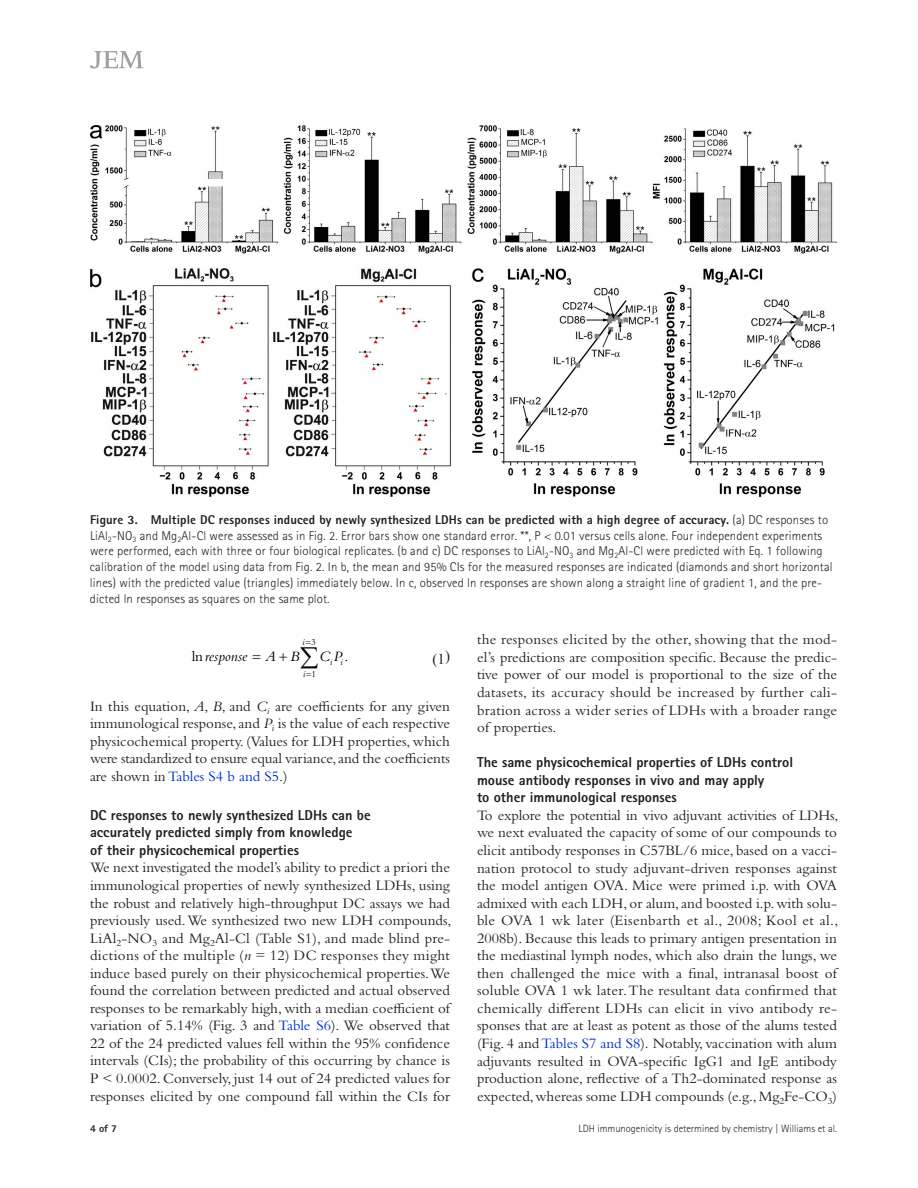
<style>
.page{position:relative;width:918px;height:1188px;background:#fff}
.page>*{position:absolute;margin:0;border:0;box-sizing:border-box;transform-origin:0 0}
.t1{font:15px/17.5px "Bembo Std";color:#231f20;text-align:justify}
.t2{font:italic 15px "Bembo Std";letter-spacing:-.005em;color:#000}
.t3{font:15px "Times New Roman";color:#231f20}
.t4{font:800 14.4px/17.5px "Rotis Sans Serif Std";color:#231f20}
.t5{font:300 12.75px/15.8px "Rotis Sans Serif Std";letter-spacing:.01em;color:#231f20}
.t6{font:300 10.5px "Rotis Sans Serif Std";color:#231f20}
.t7{font:800 10.5px "Rotis Sans Serif Std";color:#231f20}
.t8{font:italic 9.3px "Bembo Std";color:#000}
.t9{font:9.3px "Bembo Std";color:#000}
.s1{font-weight:800}
.s2{font-style:italic}
.s3{color:#0030d1}
.s4{font-style:normal}
</style>
<div class="page">
<svg style="left:90px;top:51px;width:53px;height:17px"></svg>
<img style="left:91px;top:125px;width:745px;height:372px">
<p class="t5" style="left:90px;top:512px;width:744px"><span class="s1">Figure 3. Multiple DC responses induced by newly synthesized LDHs can be predicted with a high degree of accuracy.</span> (a) DC responses to LiAl<sub>2</sub>-NO<sub>3</sub> and Mg<sub>2</sub>Al-Cl were assessed as in Fig. 2. Error bars show one standard error. **, P &lt; 0.01 versus cells alone. Four independent experiments were performed, each with three or four biological replicates. (b and c) DC responses to LiAl<sub>2</sub>-NO<sub>3</sub> and Mg<sub>2</sub>Al-Cl were predicted with Eq. 1 following calibration of the model using data from Fig. 2. In b, the mean and 95% CIs for the measured responses are indicated (diamonds and short horizontal lines) with the predicted value (triangles) immediately below. In c, observed ln responses are shown along a straight line of gradient 1, and the pre&shy;dicted ln responses as squares on the same plot.</p>
<p class="t9" style="left:311px;top:636px;width:6px">3</p>
<p class="t8" style="left:303px;top:636px;width:4px">i</p>
<p class="t3" style="left:433px;top:649px;width:19px">(1)</p>
<p class="t1" style="left:90px;top:697px;width:362px">In this equation, <span class="s2">A</span>, <span class="s2">B</span>, and <span class="s2">C</span><sub>i</sub> are coefficients for any given immunological response, and <span class="s2">P</span><sub>i</sub> is the value of each respective physicochemical property. (Values for LDH properties, which were standardized to ensure equal variance, and the coefficients are shown in <span class="s3">Tables S4 b and S5</span>.)</p>
<p class="t4" style="left:90px;top:806px;width:282px">DC responses to newly synthesized LDHs can be accurately predicted simply from knowledge<br>of their physicochemical properties</p>
<p class="t1" style="left:90px;top:859px;width:363px">We next investigated the model’s ability to predict a priori the immunological properties of newly synthesized LDHs, using the robust and relatively high-throughput DC assays we had previously used. We synthesized two new LDH compounds, LiAl<sub>2</sub>-NO<sub>3</sub> and Mg<sub>2</sub>Al-Cl (Table S1), and made blind pre&shy;dictions of the multiple (<span class="s2">n</span> = 12) DC responses they might induce based purely on their physicochemical properties. We found the correlation between predicted and actual observed responses to be remarkably high, with a median coefficient of variation of 5.14% (Fig. 3 and <span class="s3">Table S6</span>). We observed that 22 of the 24 predicted values fell within the 95% confidence intervals (CIs); the probability of this occurring by chance is P &lt; 0.0002. Conversely, just 14 out of 24 predicted values for responses elicited by one compound fall within the CIs for</p>
<p class="t2" style="left:192px;top:648px;width:109px"><span class="s4">ln</span>response A B</p>
<p class="t2" style="left:319px;top:648px;width:31px">CP<span class="s4">.</span></p>
<p class="t8" style="left:330px;top:657px;width:14px">i i</p>
<p class="t9" style="left:311px;top:669px;width:6px">1</p>
<p class="t8" style="left:303px;top:669px;width:4px">i</p>
<p class="t1" style="left:477px;top:631px;width:362px">the responses elicited by the other, showing that the mod&shy;el’s predictions are composition specific. Because the predic&shy;tive power of our model is proportional to the size of the datasets, its accuracy should be increased by further cali&shy;bration across a wider series of LDHs with a broader range of properties.</p>
<p class="t4" style="left:477px;top:753px;width:318px">The same physicochemical properties of LDHs control mouse antibody responses in vivo and may apply<br>to other immunological responses</p>
<p class="t1" style="left:477px;top:806px;width:363px">To explore the potential in vivo adjuvant activities of LDHs, we next evaluated the capacity of some of our compounds to elicit antibody responses in C57BL/6 mice, based on a vacci&shy;nation protocol to study adjuvant-driven responses against the model antigen OVA. Mice were primed i.p. with OVA admixed with each LDH, or alum, and boosted i.p. with solu&shy;ble OVA 1 wk later (Eisenbarth et al., 2008; Kool et al., 2008b). Because this leads to primary antigen presentation in the mediastinal lymph nodes, which also drain the lungs, we then challenged the mice with a final, intranasal boost of soluble OVA 1 wk later. The resultant data confirmed that chemically different LDHs can elicit in vivo antibody re&shy;sponses that are at least as potent as those of the alums tested (Fig. 4 and <span class="s3">Tables S7 and S8</span>). Notably, vaccination with alum adjuvants resulted in OVA-specific IgG1 and IgE antibody production alone, reflective of a Th2-dominated response as expected, whereas some LDH compounds (e.g., Mg<sub>2</sub>Fe-CO<sub>3</sub>)</p>
<p class="t7" style="left:99px;top:1122px;width:20px">of 7</p>
<p class="t6" style="left:579px;top:1123px;width:260px">LDH immunogenicity is determined by chemistry | Williams et al.</p>
</div>
